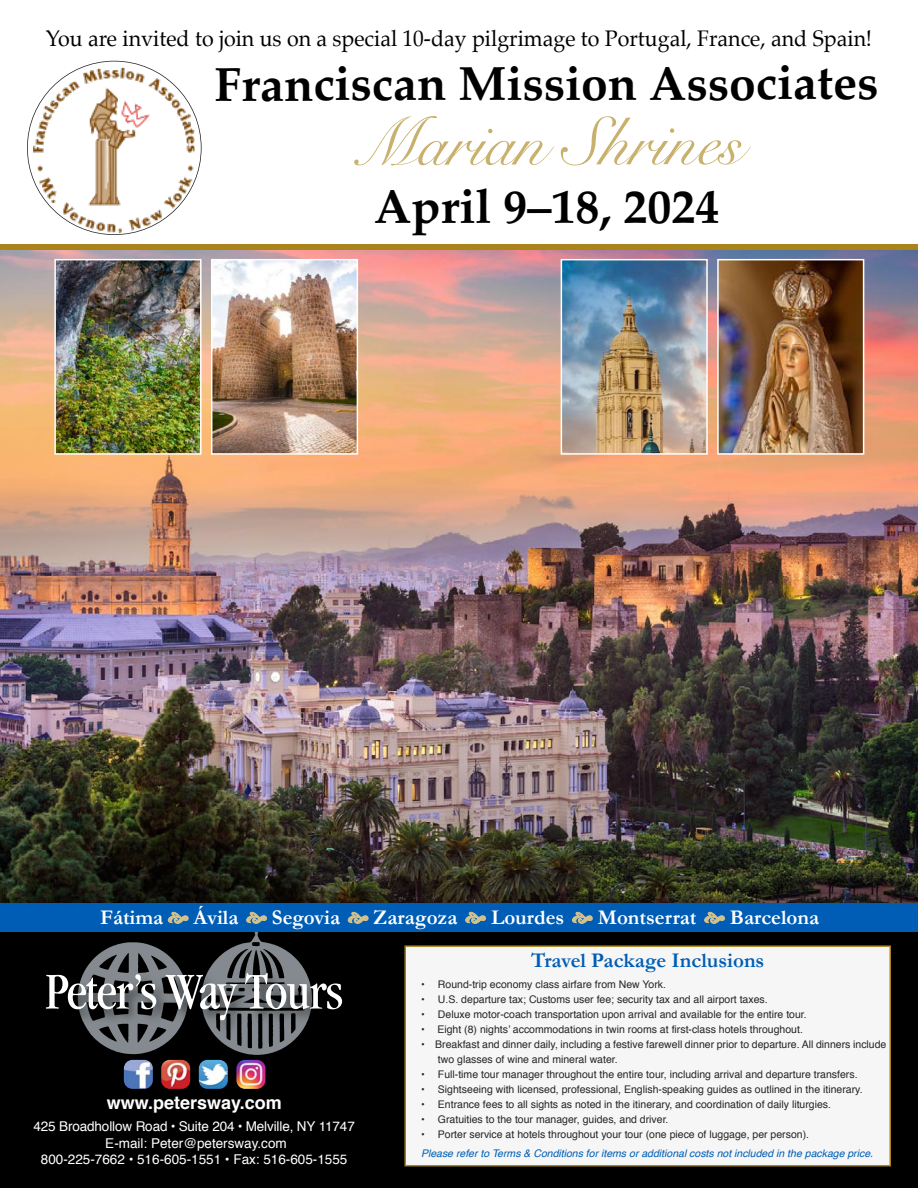
<style>
.page{position:relative;width:918px;height:1188px;background:#fff}
.page>*{position:absolute;margin:0;border:0;box-sizing:border-box;transform-origin:0 0}
.t1{font:67.5px "Snell Roundhand";color:#c8b06d}
.t2{font:condensed 53.4px "Garamond";letter-spacing:-.025em;color:#fff}
.t3{font:700 48px "Palatino";color:#000}
.t4{font:22.5px "Palatino";color:#000;scale:.95 1}
.t5{font:700 21px "Garamond";color:#fff}
.t6{font:700 21px "Garamond";color:#005db5}
.t7{font:700 18px "Helvetica";color:#fff}
.t8{font:13.5px "Helvetica";color:#fff}
.t9{font:10.5px/15px "Helvetica";color:#272526}
.t10{font:italic 10.5px "Helvetica";color:#005db5}
</style>
<div class="page">
<div style="left:0;top:932px;width:918px;height:256px;background:#000"></div>
<img style="left:93px;top:932px;width:203px;height:27px">
<img style="left:77px;top:959px;width:235px;height:116px">
<img style="left:27px;top:65px;width:172px;height:170px">
<div style="left:0;top:903px;width:918px;height:29px;background:#005db5"></div>
<img style="left:0;top:250px;width:918px;height:653px">
<img style="left:57px;top:262px;width:142px;height:190px">
<div style="left:54px;top:259px;width:148px;height:196px;border:2px solid #fff"></div>
<img style="left:214px;top:262px;width:141px;height:190px">
<div style="left:211px;top:259px;width:147px;height:196px;border:2px solid #fff"></div>
<div style="left:0;top:244px;width:918px;height:6px;background:#a9841b"></div>
<img style="left:564px;top:262px;width:141px;height:190px">
<div style="left:561px;top:259px;width:147px;height:196px;border:2px solid #fff"></div>
<img style="left:720px;top:262px;width:141px;height:190px">
<div style="left:717px;top:259px;width:147px;height:196px;border:2px solid #fff"></div>
<img style="left:161px;top:1060px;width:29px;height:29px;border-radius:9px">
<img style="left:199px;top:1060px;width:29px;height:29px;border-radius:9px">
<img style="left:124px;top:1060px;width:29px;height:29px;border-radius:9px">
<img style="left:236px;top:1060px;width:29px;height:29px;border-radius:9px">
<div style="left:406px;top:947px;width:484px;height:218px;background:#f6f6f6"></div>
<div style="left:404px;top:945px;width:487px;height:221px;border:2px solid #a9841b"></div>
<p class="t4" style="left:46px;top:27px;width:871px">You are invited to join us on a special 10-day pilgrimage to Portugal, France, and Spain!</p>
<p class="t3" style="left:215px;top:61px;width:665px">Franciscan Mission Associates</p>
<p class="t1" style="left:351px;top:104px;width:393px">Marian Shrines</p>
<p class="t3" style="left:374px;top:184px;width:347px">April 9–18, 2024</p>
<p class="t5" style="left:100px;top:906px;width:65px">Fátima</p>
<p class="t5" style="left:194px;top:906px;width:46px">Ávila</p>
<p class="t5" style="left:272px;top:906px;width:70px">Segovia</p>
<p class="t5" style="left:374px;top:906px;width:85px">Zaragoza</p>
<p class="t5" style="left:491px;top:906px;width:75px">Lourdes</p>
<p class="t5" style="left:598px;top:906px;width:100px">Montserrat</p>
<p class="t5" style="left:730px;top:906px;width:91px">Barcelona</p>
<p class="t2" style="left:45px;top:971px;width:299px">Peter’s Way Tours</p>
<p class="t7" style="left:107px;top:1095px;width:177px">www.petersway.com</p>
<p class="t8" style="left:34px;top:1121px;width:323px">425 Broadhollow Road • Suite 204 • Melville, NY 11747</p>
<p class="t8" style="left:105px;top:1137px;width:183px">E-mail: Peter@petersway.com</p>
<p class="t8" style="left:41px;top:1154px;width:308px">800-225-7662 • 516-605-1551 • Fax: 516-605-1555</p>
<p class="t6" style="left:531px;top:949px;width:235px">Travel Package Inclusions</p>
<p class="t9" style="left:421px;top:977px;width:247px">• Round-trip economy class airfare from New York.</p>
<p class="t9" style="left:421px;top:992px;width:348px">• U.S. departure tax; Customs user fee; security tax and all airport taxes.</p>
<p class="t9" style="left:421px;top:1007px;width:387px">• Deluxe motor-coach transportation upon arrival and available for the entire tour.</p>
<p class="t9" style="left:421px;top:1022px;width:383px">• Eight (8) nights’ accommodations in twin rooms at first-class hotels throughout.</p>
<p class="t9" style="left:438px;top:1037px;width:450px;text-indent:-17px">• Breakfast and dinner daily, including a festive farewell dinner prior to departure. All dinners include two glasses of wine and mineral water.</p>
<p class="t9" style="left:421px;top:1067px;width:438px">• Full-time tour manager throughout the entire tour, including arrival and departure transfers.</p>
<p class="t9" style="left:421px;top:1082px;width:443px">• Sightseeing with licensed, professional, English-speaking guides as outlined in the itinerary.</p>
<p class="t9" style="left:421px;top:1097px;width:412px">• Entrance fees to all sights as noted in the itinerary, and coordination of daily liturgies.</p>
<p class="t9" style="left:421px;top:1112px;width:249px">• Gratuities to the tour manager, guides, and driver.</p>
<p class="t9" style="left:421px;top:1127px;width:390px">• Porter service at hotels throughout your tour (one piece of luggage, per person).</p>
<p class="t10" style="left:421px;top:1149px;width:454px">Please refer to Terms &amp; Conditions for items or additional costs not included in the package price.</p>
</div>
